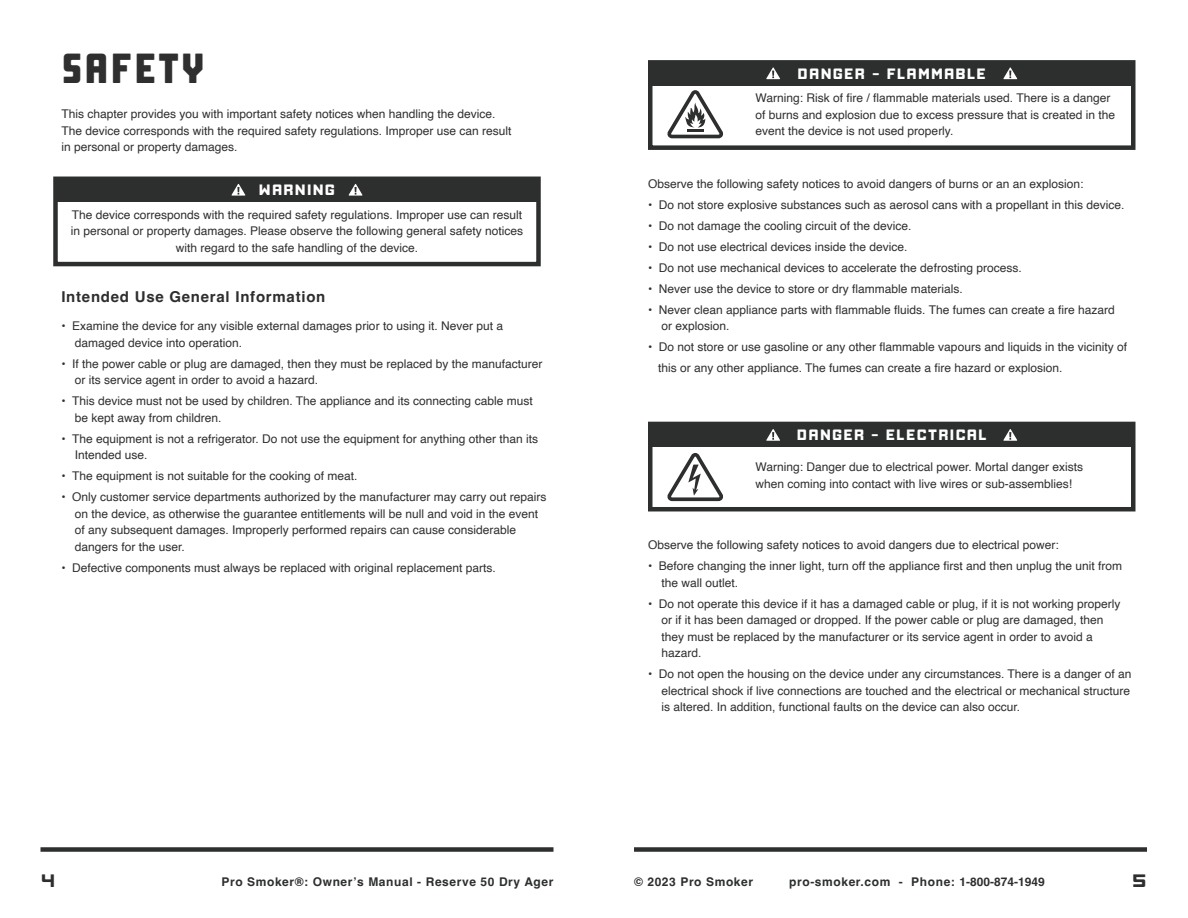
<style>
.page{position:relative;width:1188px;height:918px;background:#fff}
.page>*{position:absolute;margin:0;border:0;box-sizing:border-box;transform-origin:0 0}
.t1{font:800 42px "Manufaktur";letter-spacing:.02em;color:#2f2f2f}
.t2{font:900 expanded 18px "Manufaktur";color:#2d2e2e}
.t3{font:800 expanded 15px "Manufaktur";letter-spacing:.045em;color:#fff}
.t4{font:700 15px "Helvetica";letter-spacing:.05em;color:#2d2e2e}
.t5{font:12px/16.5px "Helvetica";color:#2f2f2f}
.t6{font:700 12px "Helvetica";letter-spacing:.05em;color:#2d2e2e}
.s1{color:#2f2f2f}
</style>
<div class="page">
<div style="left:40px;top:847px;width:514px;height:5px;background:#2d2e2e"></div>
<div style="left:634px;top:847px;width:513px;height:5px;background:#2d2e2e"></div>
<div style="left:53px;top:177px;width:488px;height:89px;border:4px solid #2d2e2e"></div>
<div style="left:54px;top:178px;width:486px;height:24px;background:#2d2e2e"></div>
<svg style="left:231px;top:184px;width:14px;height:12px"></svg>
<svg style="left:349px;top:184px;width:14px;height:12px"></svg>
<div style="left:648px;top:60px;width:488px;height:90px;border:4px solid #2d2e2e"></div>
<div style="left:649px;top:62px;width:486px;height:24px;background:#2d2e2e"></div>
<svg style="left:766px;top:67px;width:14px;height:12px"></svg>
<svg style="left:1003px;top:67px;width:14px;height:12px"></svg>
<div style="left:648px;top:422px;width:488px;height:89px;border:4px solid #2d2e2e"></div>
<div style="left:649px;top:424px;width:486px;height:23px;background:#2d2e2e"></div>
<svg style="left:766px;top:429px;width:14px;height:12px"></svg>
<svg style="left:1003px;top:429px;width:14px;height:12px"></svg>
<svg style="left:667px;top:90px;width:56px;height:48px"></svg>
<svg style="left:667px;top:453px;width:56px;height:48px"></svg>
<p class="t1" style="left:61px;top:39px;width:144px">SAFETY</p>
<p class="t5" style="left:61px;top:106px;width:436px">This chapter provides you with important safety notices when handling the device.</p>
<p class="t5" style="left:61px;top:123px;width:452px">The device corresponds with the required safety regulations. Improper use can result</p>
<p class="t5" style="left:61px;top:139px;width:178px">in personal or property damages.</p>
<p class="t3" style="left:259px;top:179px;width:78px">WARNING</p>
<p class="t5" style="left:72px;top:207px;width:452px">The device corresponds with the required safety regulations. Improper use can result</p>
<p class="t5" style="left:71px;top:223px;width:454px">in personal or property damages. Please observe the following general safety notices</p>
<p class="t5" style="left:176px;top:240px;width:244px">with regard to the safe handling of the device.</p>
<p class="t4" style="left:61px;top:287px;width:266px">Intended Use General Information</p>
<p class="t5" style="left:61px;top:318px;width:443px">• Examine the device for any visible external damages prior to using it. Never put a</p>
<p class="t5" style="left:75px;top:335px;width:169px">damaged device into operation.</p>
<p class="t5" style="left:61px;top:356px;width:483px">• If the power cable or plug are damaged, then they must be replaced by the manufacturer</p>
<p class="t5" style="left:75px;top:372px;width:245px">or its service agent in order to avoid a hazard.</p>
<p class="t5" style="left:61px;top:393px;width:473px">• This device must not be used by children. The appliance and its connecting cable must</p>
<p class="t5" style="left:75px;top:410px;width:148px">be kept away from children.</p>
<p class="t5" style="left:61px;top:431px;width:478px">• The equipment is not a refrigerator. Do not use the equipment for anything other than its</p>
<p class="t5" style="left:75px;top:447px;width:74px">Intended use.</p>
<p class="t5" style="left:61px;top:468px;width:298px">• The equipment is not suitable for the cooking of meat.</p>
<p class="t5" style="left:61px;top:489px;width:487px">• Only customer service departments authorized by the manufacturer may carry out repairs</p>
<p class="t5" style="left:75px;top:506px;width:465px">on the device, as otherwise the guarantee entitlements will be null and void in the event</p>
<p class="t5" style="left:75px;top:522px;width:443px">of any subsequent damages. Improperly performed repairs can cause considerable</p>
<p class="t5" style="left:75px;top:539px;width:112px">dangers for the user.</p>
<p class="t5" style="left:61px;top:560px;width:436px">• Defective components must always be replaced with original replacement parts.</p>
<p class="t3" style="left:797px;top:63px;width:190px">DANGER - FLAMMABLE</p>
<p class="t5" style="left:756px;top:90px;width:361px">Warning: Risk of fire / flammable materials used. There is a danger of burns and explosion due to excess pressure that is created in the event the device is not used properly.</p>
<p class="t5" style="left:648px;top:176px;width:437px">Observe the following safety notices to avoid dangers of burns or an an explosion:</p>
<p class="t5" style="left:648px;top:197px;width:478px">• Do not store explosive substances such as aerosol cans with a propellant in this device.</p>
<p class="t5" style="left:648px;top:218px;width:265px">• Do not damage the cooling circuit of the device.</p>
<p class="t5" style="left:648px;top:239px;width:261px">• Do not use electrical devices inside the device.</p>
<p class="t5" style="left:648px;top:260px;width:375px">• Do not use mechanical devices to accelerate the defrosting process.</p>
<p class="t5" style="left:648px;top:281px;width:316px">• Never use the device to store or dry flammable materials.</p>
<p class="t5" style="left:648px;top:302px;width:468px">• Never clean appliance parts with flammable fluids. The fumes can create a fire hazard</p>
<p class="t5" style="left:661px;top:318px;width:70px">or explosion.</p>
<p class="t5" style="left:648px;top:339px;width:481px">• Do not store or use gasoline or any other flammable vapours and liquids in the vicinity of</p>
<p class="t5" style="left:658px;top:360px;width:406px">this or any other appliance. The fumes can create a fire hazard or explosion.</p>
<p class="t3" style="left:797px;top:424px;width:192px">DANGER - ELECTRICAL</p>
<p class="t5" style="left:756px;top:459px;width:329px">Warning: Danger due to electrical power. Mortal danger exists</p>
<p class="t5" style="left:756px;top:476px;width:318px">when coming into contact with live wires or sub-assemblies!</p>
<p class="t5" style="left:648px;top:537px;width:412px">Observe the following safety notices to avoid dangers due to electrical power:</p>
<p class="t5" style="left:648px;top:558px;width:476px">• Before changing the inner light, turn off the appliance first and then unplug the unit from</p>
<p class="t5" style="left:661px;top:575px;width:78px">the wall outlet.</p>
<p class="t5" style="left:648px;top:596px;width:474px">• Do not operate this device if it has a damaged cable or plug, if it is not working properly</p>
<p class="t5" style="left:661px;top:612px;width:444px">or if it has been damaged or dropped. If the power cable or plug are damaged, then</p>
<p class="t5" style="left:661px;top:629px;width:433px">they must be replaced by the manufacturer or its service agent in order to avoid a</p>
<p class="t5" style="left:661px;top:645px;width:42px">hazard.</p>
<p class="t5" style="left:648px;top:666px;width:485px">• Do not open the housing on the device under any circumstances. There is a danger of an</p>
<p class="t5" style="left:661px;top:683px;width:470px">electrical shock if live connections are touched and the electrical or mechanical structure</p>
<p class="t5" style="left:661px;top:699px;width:360px">is altered. In addition, functional faults on the device can also occur.</p>
<h2 class="t2" style="left:40px;top:868px;width:17px">4</h2>
<p class="t6" style="left:222px;top:875px;width:333px">Pro Smoker®: Owner’s Manual - Reserve 50 Dry Ager</p>
<p class="t6" style="left:634px;top:875px;width:121px">© 2023 Pro Smoker</p>
<p class="t6" style="left:789px;top:875px;width:257px">pro-smoker.com - Phone: <span class="s1">1-800-874-1949</span></p>
<h2 class="t2" style="left:1132px;top:868px;width:17px">5</h2>
</div>
